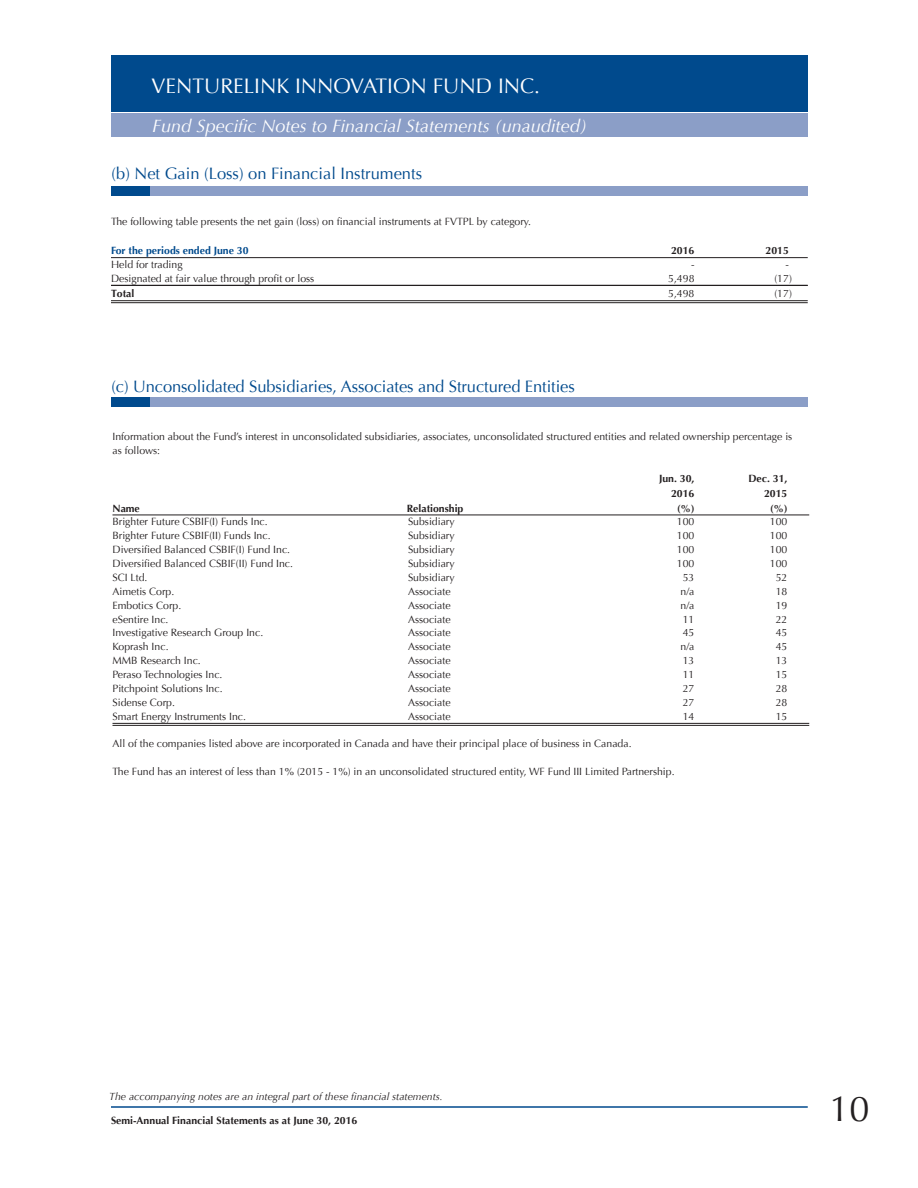
<style>
.page{position:relative;width:918px;height:1188px;background:#fff}
.page>*{position:absolute;margin:0;border:0;box-sizing:border-box;transform-origin:0 0}
.t1{font:36px "Optima";color:#231f20}
.t2{font:21px "Optima";color:#fff}
.t3{font:italic 18px "Optima";color:#fff}
.rules_below{font:16.5px "Optima";letter-spacing:-.005em;color:#004a8d}
.rules_below-2{font:10.5px/13.8px "Optima";color:#231f20}
.Rules_below{font:700 10.5px "Optima";color:#231f20}
.Body_-_text{font:10.5px "Optima";color:#231f20}
.t4{font:italic 10.5px "Optima";color:#231f20}
.Rules_below-2{font:700 10.5px "Optima";color:#004a8d}
.rules_below-3{font:700 10.5px "Optima";color:#231f20}
</style>
<div class="page">
<hr style="left:111px;top:1106px;width:697px;height:2px;background:#004a8d">
<div style="left:111px;top:55px;width:697px;height:57px;background:#004a8d"></div>
<div style="left:111px;top:113px;width:697px;height:24px;background:#8b9ec7"></div>
<div style="left:111px;top:187px;width:697px;height:9px;background:#8b9ec7"></div>
<div style="left:111px;top:187px;width:39px;height:9px;background:#004a8d"></div>
<hr style="left:112px;top:515px;width:697px;height:1px;background:#231f20">
<hr style="left:112px;top:723px;width:697px;height:1px;background:#231f20">
<hr style="left:112px;top:725px;width:697px;height:1px;background:#231f20">
<div style="left:111px;top:397px;width:697px;height:10px;background:#8b9ec7"></div>
<div style="left:111px;top:397px;width:39px;height:10px;background:#004a8d"></div>
<hr style="left:111px;top:257px;width:697px;height:1px;background:#231f20">
<hr style="left:111px;top:285px;width:697px;height:1px;background:#231f20">
<hr style="left:111px;top:300px;width:697px;height:1px;background:#231f20">
<hr style="left:111px;top:302px;width:697px;height:1px;background:#231f20">
<h2 class="t2" style="left:152px;top:74px;width:390px">VENTURELINK INNOVATION FUND INC.</h2>
<p class="t3" style="left:152px;top:115px;width:437px">Fund Specific Notes to Financial Statements (unaudited)</p>
<p class="rules_below" style="left:112px;top:164px;width:312px">(b) Net Gain (Loss) on Financial Instruments</p>
<p class="Body_-_text" style="left:111px;top:215px;width:422px">The following table presents the net gain (loss) on financial instruments at FVTPL by category.</p>
<p class="Rules_below-2" style="left:111px;top:245px;width:139px">For the periods ended June 30</p>
<p class="Rules_below" style="left:671px;top:245px;width:25px">2016</p>
<p class="Rules_below" style="left:766px;top:245px;width:25px">2015</p>
<p class="rules_below-2" style="left:111px;top:258px;width:73px">Held for trading</p>
<p class="rules_below-2" style="left:691px;top:258px;width:5px">-</p>
<p class="rules_below-2" style="left:786px;top:258px;width:5px">-</p>
<p class="rules_below-2" style="left:111px;top:272px;width:205px">Designated at fair value through profit or loss</p>
<p class="rules_below-2" style="left:668px;top:272px;width:28px">5,498</p>
<p class="rules_below-2" style="left:774px;top:272px;width:19px">(17)</p>
<p class="rules_below-3" style="left:111px;top:287px;width:25px">Total</p>
<p class="rules_below-2" style="left:668px;top:287px;width:28px">5,498</p>
<p class="rules_below-2" style="left:774px;top:287px;width:19px">(17)</p>
<p class="rules_below" style="left:111px;top:377px;width:465px">(c) Unconsolidated Subsidiaries, Associates and Structured Entities</p>
<p class="rules_below-2" style="left:112px;top:430px;width:681px">Information about the Fund’s interest in unconsolidated subsidiaries, associates, unconsolidated structured entities and related ownership percentage is as follows:</p>
<p class="Rules_below" style="left:659px;top:473px;width:37px">Jun. 30,</p>
<p class="Rules_below" style="left:748px;top:473px;width:41px">Dec. 31,</p>
<p class="Rules_below" style="left:671px;top:488px;width:25px">2016</p>
<p class="Rules_below" style="left:764px;top:488px;width:25px">2015</p>
<p class="Rules_below" style="left:112px;top:502px;width:29px">Name</p>
<p class="Rules_below" style="left:407px;top:502px;width:58px">Relationship</p>
<p class="Rules_below" style="left:677px;top:502px;width:19px">(%)</p>
<p class="Rules_below" style="left:770px;top:502px;width:19px">(%)</p>
<p class="rules_below-2" style="left:112px;top:515px;width:157px">Brighter Future CSBIF(I) Funds Inc.</p>
<p class="rules_below-2" style="left:408px;top:515px;width:48px">Subsidiary</p>
<p class="rules_below-2" style="left:677px;top:515px;width:19px">100</p>
<p class="rules_below-2" style="left:770px;top:515px;width:19px">100</p>
<p class="rules_below-2" style="left:112px;top:529px;width:160px">Brighter Future CSBIF(II) Funds Inc.</p>
<p class="rules_below-2" style="left:408px;top:529px;width:48px">Subsidiary</p>
<p class="rules_below-2" style="left:677px;top:529px;width:19px">100</p>
<p class="rules_below-2" style="left:770px;top:529px;width:19px">100</p>
<p class="rules_below-2" style="left:112px;top:543px;width:179px">Diversified Balanced CSBIF(I) Fund Inc.</p>
<p class="rules_below-2" style="left:408px;top:543px;width:48px">Subsidiary</p>
<p class="rules_below-2" style="left:677px;top:543px;width:19px">100</p>
<p class="rules_below-2" style="left:770px;top:543px;width:19px">100</p>
<p class="rules_below-2" style="left:112px;top:557px;width:182px">Diversified Balanced CSBIF(II) Fund Inc.</p>
<p class="rules_below-2" style="left:408px;top:557px;width:48px">Subsidiary</p>
<p class="rules_below-2" style="left:677px;top:557px;width:19px">100</p>
<p class="rules_below-2" style="left:770px;top:557px;width:19px">100</p>
<p class="rules_below-2" style="left:112px;top:571px;width:37px">SCI Ltd.</p>
<p class="rules_below-2" style="left:408px;top:571px;width:48px">Subsidiary</p>
<p class="rules_below-2" style="left:683px;top:571px;width:13px">53</p>
<p class="rules_below-2" style="left:776px;top:571px;width:13px">52</p>
<p class="rules_below-2" style="left:112px;top:584px;width:63px">Aimetis Corp.</p>
<p class="rules_below-2" style="left:408px;top:584px;width:44px">Associate</p>
<p class="rules_below-2" style="left:680px;top:584px;width:16px">n/a</p>
<p class="rules_below-2" style="left:776px;top:584px;width:13px">18</p>
<p class="rules_below-2" style="left:112px;top:598px;width:70px">Embotics Corp.</p>
<p class="rules_below-2" style="left:408px;top:598px;width:44px">Associate</p>
<p class="rules_below-2" style="left:680px;top:598px;width:16px">n/a</p>
<p class="rules_below-2" style="left:776px;top:598px;width:13px">19</p>
<p class="rules_below-2" style="left:112px;top:612px;width:58px">eSentire Inc.</p>
<p class="rules_below-2" style="left:408px;top:612px;width:44px">Associate</p>
<p class="rules_below-2" style="left:683px;top:612px;width:13px">11</p>
<p class="rules_below-2" style="left:776px;top:612px;width:13px">22</p>
<p class="rules_below-2" style="left:112px;top:626px;width:152px">Investigative Research Group Inc.</p>
<p class="rules_below-2" style="left:408px;top:626px;width:44px">Associate</p>
<p class="rules_below-2" style="left:683px;top:626px;width:13px">45</p>
<p class="rules_below-2" style="left:776px;top:626px;width:13px">45</p>
<p class="rules_below-2" style="left:112px;top:640px;width:58px">Koprash Inc.</p>
<p class="rules_below-2" style="left:408px;top:640px;width:44px">Associate</p>
<p class="rules_below-2" style="left:680px;top:640px;width:16px">n/a</p>
<p class="rules_below-2" style="left:776px;top:640px;width:13px">45</p>
<p class="rules_below-2" style="left:112px;top:654px;width:90px">MMB Research Inc.</p>
<p class="rules_below-2" style="left:408px;top:654px;width:44px">Associate</p>
<p class="rules_below-2" style="left:683px;top:654px;width:13px">13</p>
<p class="rules_below-2" style="left:776px;top:654px;width:13px">13</p>
<p class="rules_below-2" style="left:112px;top:668px;width:112px">Peraso Technologies Inc.</p>
<p class="rules_below-2" style="left:408px;top:668px;width:44px">Associate</p>
<p class="rules_below-2" style="left:683px;top:668px;width:13px">11</p>
<p class="rules_below-2" style="left:776px;top:668px;width:13px">15</p>
<p class="rules_below-2" style="left:112px;top:682px;width:112px">Pitchpoint Solutions Inc.</p>
<p class="rules_below-2" style="left:408px;top:682px;width:44px">Associate</p>
<p class="rules_below-2" style="left:683px;top:682px;width:13px">27</p>
<p class="rules_below-2" style="left:776px;top:682px;width:13px">28</p>
<p class="rules_below-2" style="left:112px;top:695px;width:64px">Sidense Corp.</p>
<p class="rules_below-2" style="left:408px;top:695px;width:44px">Associate</p>
<p class="rules_below-2" style="left:683px;top:695px;width:13px">27</p>
<p class="rules_below-2" style="left:776px;top:695px;width:13px">28</p>
<p class="rules_below-2" style="left:112px;top:709px;width:135px">Smart Energy Instruments Inc.</p>
<p class="rules_below-2" style="left:408px;top:709px;width:44px">Associate</p>
<p class="rules_below-2" style="left:683px;top:709px;width:13px">14</p>
<p class="rules_below-2" style="left:776px;top:709px;width:13px">15</p>
<p class="rules_below-2" style="left:112px;top:737px;width:521px">All of the companies listed above are incorporated in Canada and have their principal place of business in Canada.</p>
<p class="rules_below-2" style="left:112px;top:765px;width:564px">The Fund has an interest of less than 1% (2015 - 1%) in an unconsolidated structured entity, WF Fund III Limited Partnership.</p>
<p class="t4" style="left:109px;top:1090px;width:335px">The accompanying notes are an integral part of these financial statements.</p>
<p class="Rules_below" style="left:111px;top:1114px;width:248px">Semi-Annual Financial Statements as at June 30, 2016</p>
<h1 class="t1" style="left:829px;top:1088px;width:42px">10</h1>
</div>
